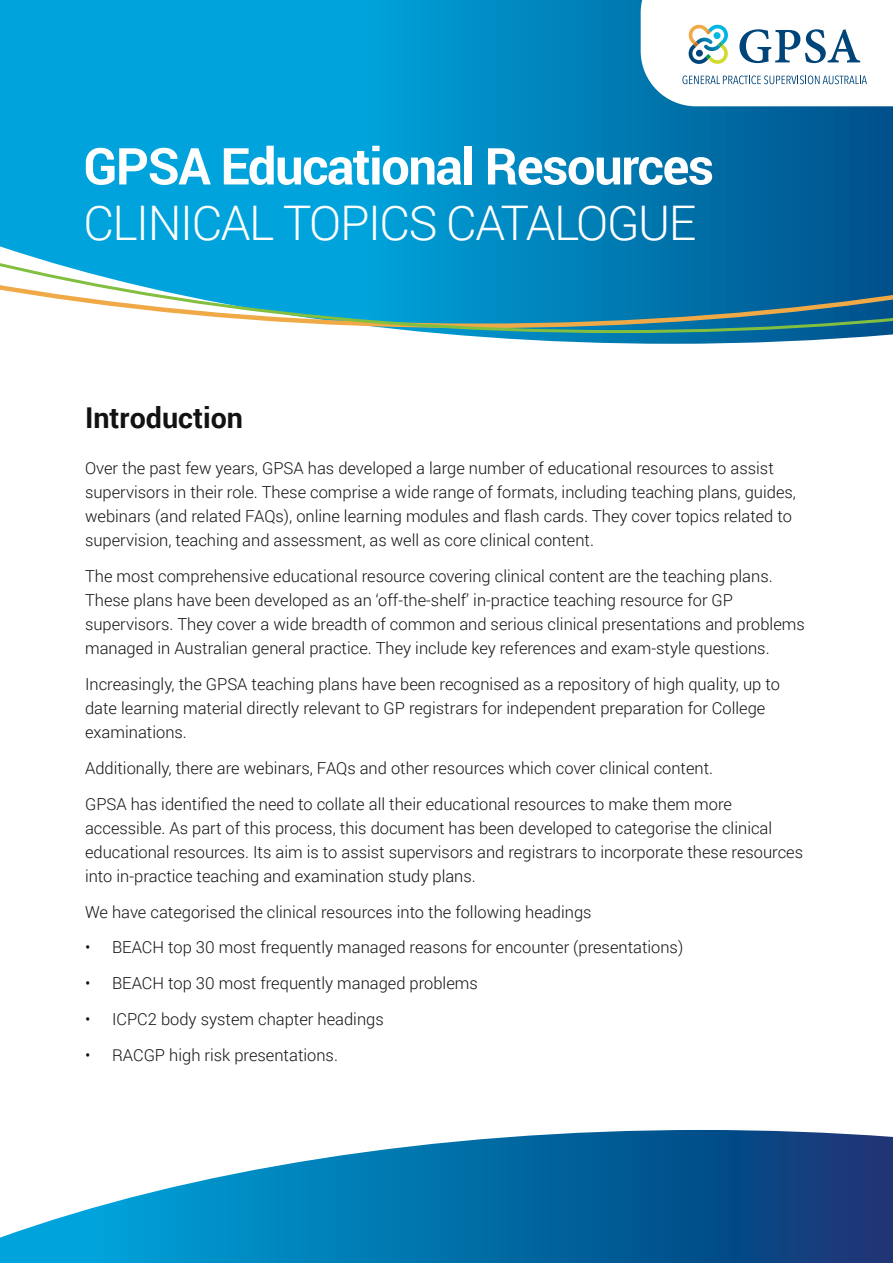
<style>
.page{position:relative;width:893px;height:1263px;background:#fff}
.page>*{position:absolute;margin:0;border:0;box-sizing:border-box;transform-origin:0 0}
.t1{font:700 50.85px "Roboto";letter-spacing:-.03em;color:#fff}
.t2{font:300 47.7px "Roboto";letter-spacing:-.03em;color:#fff}
.t3{font:700 28.65px "Roboto";color:#121212}
.t4{font:300 16.5px/24px "Roboto";color:#121212}
</style>
<div class="page">
<svg style="left:0;top:1130px;width:893px;height:133px"></svg>
<svg style="left:436px;top:333px;width:457px;height:11px"></svg>
<svg style="left:0;top:0;width:893px;height:333px;background:#1092c4"></svg>
<svg style="left:641px;top:0;width:252px;height:106px"></svg>
<h1 class="t1" style="left:83px;top:130px;width:632px">GPSA Educational Resources</h1>
<h2 class="t2" style="left:83px;top:190px;width:614px">CLINICAL TOPICS CATALOGUE</h2>
<h3 class="t3" style="left:85px;top:397px;width:160px">Introduction</h3>
<p class="t4" style="left:85px;top:455px;width:712px">Over the past few years, GPSA has developed a large number of educational resources to assist supervisors in their role. These comprise a wide range of formats, including teaching plans, guides, webinars (and related FAQs), online learning modules and flash cards. They cover topics related to supervision, teaching and assessment, as well as core clinical content.</p>
<p class="t4" style="left:85px;top:563px;width:721px">The most comprehensive educational resource covering clinical content are the teaching plans.<br>These plans have been developed as an ‘off-the-shelf’ in-practice teaching resource for GP supervisors. They cover a wide breadth of common and serious clinical presentations and problems managed in Australian general practice. They include key references and exam-style questions.</p>
<p class="t4" style="left:85px;top:671px;width:696px">Increasingly, the GPSA teaching plans have been recognised as a repository of high quality, up to date learning material directly relevant to GP registrars for independent preparation for College examinations.</p>
<p class="t4" style="left:85px;top:749px;width:648px;line-height:35.8px">Additionally, there are webinars, FAQs and other resources which cover clinical content.<br>GPSA has identified the need to collate all their educational resources to make them more</p>
<p class="t4" style="left:85px;top:815px;width:720px">accessible. As part of this process, this document has been developed to categorise the clinical educational resources. Its aim is to assist supervisors and registrars to incorporate these resources into in-practice teaching and examination study plans.</p>
<p class="t4" style="left:85px;top:899px;width:508px">We have categorised the clinical resources into the following headings</p>
<p class="t4" style="left:85px;top:935px;width:600px">• BEACH top 30 most frequently managed reasons for encounter (presentations)</p>
<p class="t4" style="left:85px;top:971px;width:394px">• BEACH top 30 most frequently managed problems</p>
<p class="t4" style="left:85px;top:1007px;width:300px">• ICPC2 body system chapter headings</p>
<p class="t4" style="left:85px;top:1043px;width:254px">• RACGP high risk presentations.</p>
</div>
